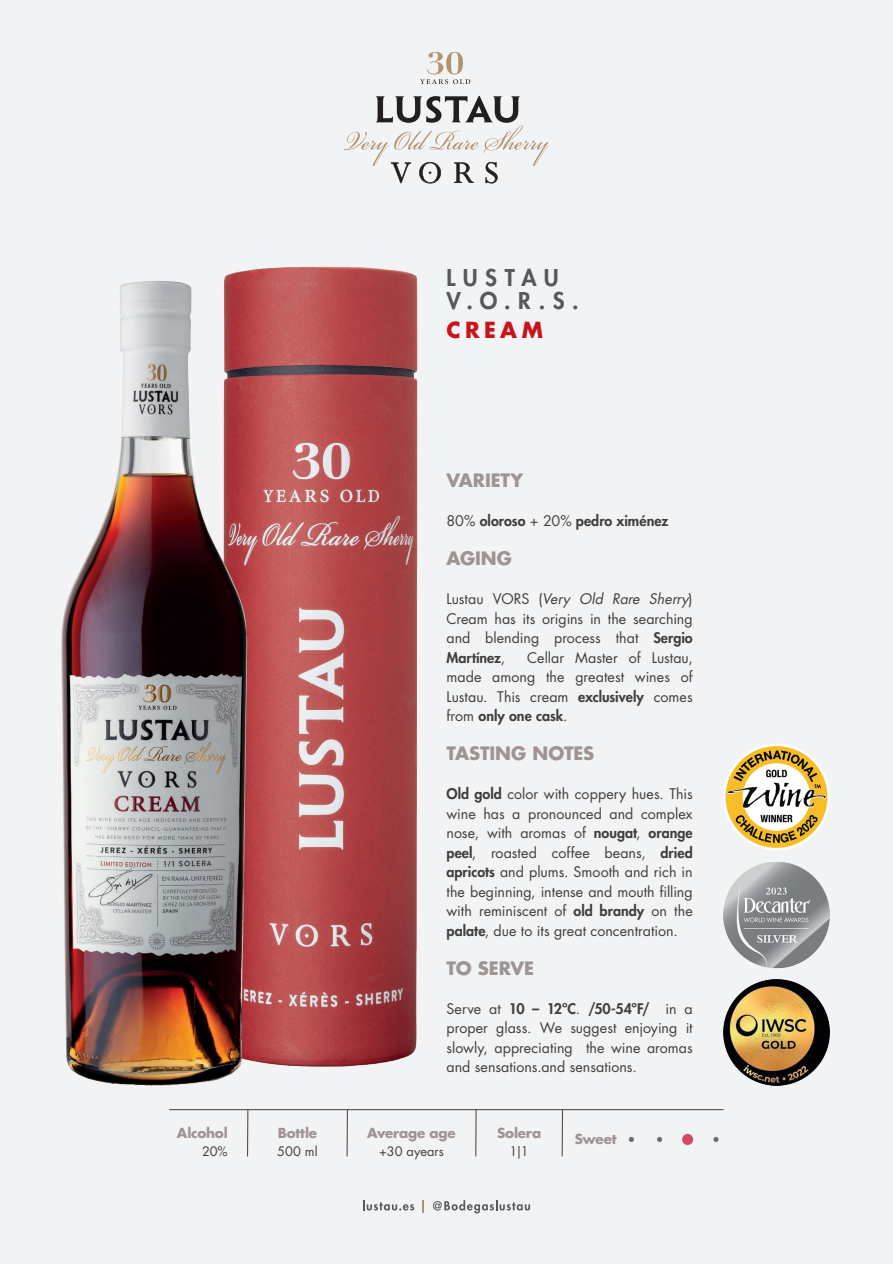
<style>
.page{position:relative;width:893px;height:1264px;background:#fff}
.page>*{position:absolute;margin:0;border:0;box-sizing:border-box;transform-origin:0 0}
.t1{font:800 22.5px/23.5px "Futura Std";letter-spacing:.33em;color:#57585a}
.t2{font:700 21.6px "Futura Std";letter-spacing:.2em;color:#ca141c}
.t3{font:700 18px "Futura Std";letter-spacing:-.005em;color:#9f9493}
.t4{font:14.25px/19.5px "Futura Std";letter-spacing:.005em;color:#3e3e3f;text-align:justify}
.t5{font:800 14.25px "Futura Std";letter-spacing:.005em;color:#3e3e3f}
.t6{font:700 13.5px "Futura Std";letter-spacing:-.015em;color:#9f9493}
.t7{font:12.75px "Futura Std";color:#3e3e3f}
.s1{font-weight:400}
.s2{font-style:italic}
.s3{font-weight:800}
</style>
<div class="page">
<div style="left:0;top:0;width:893px;height:1263px;background:#f2f3f4"></div>
<img style="left:61px;top:183px;width:550px;height:1031px">
<svg style="left:363px;top:1199px;width:51px;height:11px"></svg>
<svg style="left:422px;top:1200px;width:2px;height:12px"></svg>
<svg style="left:433px;top:1199px;width:97px;height:14px"></svg>
<svg style="left:344px;top:96px;width:205px;height:87px"></svg>
<svg style="left:420px;top:52px;width:50px;height:32px"></svg>
<hr style="left:169px;top:1109px;width:555px;height:1px;background:#3e3e3f">
<hr style="left:562px;top:1109px;width:1px;height:47px;background:#3e3e3f">
<hr style="left:475px;top:1109px;width:1px;height:47px;background:#3e3e3f">
<hr style="left:347px;top:1109px;width:1px;height:47px;background:#3e3e3f">
<hr style="left:247px;top:1109px;width:1px;height:47px;background:#3e3e3f">
<div style="left:682px;top:1133px;width:11px;height:11px;background:#d24a62;border-radius:50%"></div>
<svg style="left:629px;top:1136px;width:5px;height:5px"></svg>
<svg style="left:657px;top:1136px;width:5px;height:5px"></svg>
<svg style="left:713px;top:1137px;width:6px;height:4px"></svg>
<img style="left:723px;top:979px;width:49px;height:106px">
<img style="left:724px;top:862px;width:48px;height:106px">
<img style="left:723px;top:744px;width:49px;height:106px">
<img style="left:772px;top:744px;width:58px;height:342px">
<h1 class="t1" style="left:446px;top:265px;width:134px">LUSTAU<br>V.O.R.S.</h1>
<h2 class="t2" style="left:446px;top:315px;width:98px">CREAM</h2>
<p class="t6" style="left:177px;top:1124px;width:52px">Alcohol</p>
<p class="t7" style="left:202px;top:1143px;width:27px">20%</p>
<p class="t6" style="left:278px;top:1124px;width:41px">Bottle</p>
<p class="t7" style="left:277px;top:1143px;width:42px">500 ml</p>
<p class="t3" style="left:446px;top:468px;width:78px">VARIETY</p>
<p class="t5" style="left:446px;top:511px;width:223px"><span class="s1">80%</span> oloroso <span class="s1">+ 20%</span> pedro ximénez</p>
<p class="t3" style="left:446px;top:546px;width:67px">AGING</p>
<p class="t4" style="left:446px;top:589px;width:248px">Lustau VORS (<span class="s2">Very Old Rare Sherry</span>)<br>Cream has its origins in the searching and blending process that <span class="s3">Sergio Martínez</span>,</p>
<p class="t4" style="left:446px;top:647px;width:248px;text-indent:81px">Cellar Master of Lustau, made among the greatest wines of Lustau. This cream <span class="s3">exclusively</span> comes from <span class="s3">only one cask</span>.</p>
<p class="t3" style="left:446px;top:741px;width:149px">TASTING NOTES</p>
<p class="t4" style="left:446px;top:784px;width:248px"><span class="s3">Old gold</span> color with coppery hues. This wine has a pronounced and complex nose, with aromas of <span class="s3">nougat</span>, <span class="s3">orange peel</span>, roasted coffee beans, <span class="s3">dried apricots</span> and plums. Smooth and rich in the beginning, intense and mouth filling with reminiscent of <span class="s3">old brandy</span> on the <span class="s3">palate</span>, due to its great concentration.</p>
<p class="t3" style="left:446px;top:955px;width:89px">TO SERVE</p>
<p class="t4" style="left:446px;top:998px;width:248px">Serve at <span class="s3">10 – 12ºC</span>. <span class="s3">/50-54ºF/</span> in a proper glass. We suggest enjoying it slowly, appreciating the wine aromas and sensations.and sensations.</p>
<p class="t6" style="left:367px;top:1124px;width:90px">Average age</p>
<p class="t7" style="left:379px;top:1143px;width:66px">+30 ayears</p>
<p class="t6" style="left:497px;top:1124px;width:46px">Solera</p>
<p class="t7" style="left:509px;top:1143px;width:21px">1|1</p>
<p class="t6" style="left:575px;top:1130px;width:43px">Sweet</p>
</div>
